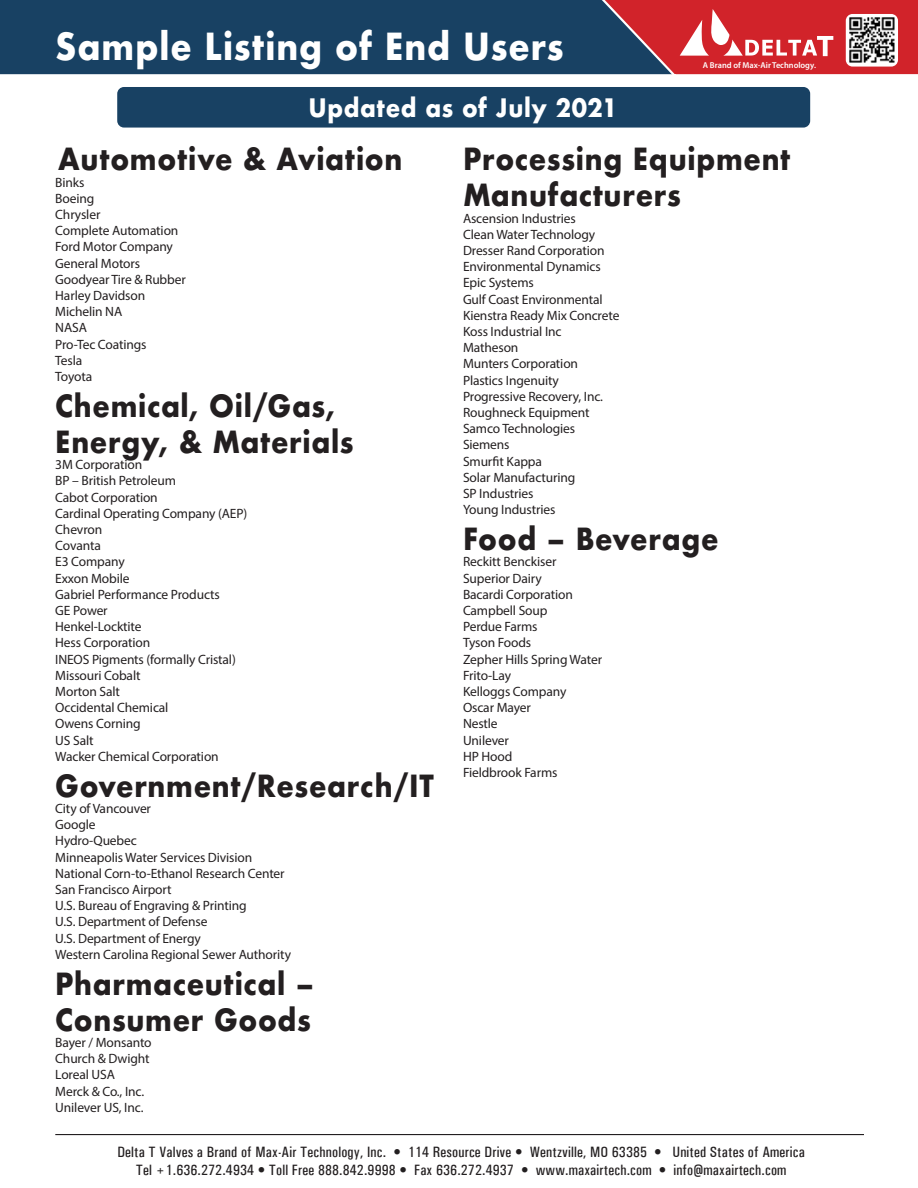
<style>
.page{position:relative;width:918px;height:1188px;background:#fff}
.page>*{position:absolute;margin:0;border:0;box-sizing:border-box;transform-origin:0 0}
.Page_Header{font:700 36.3px "Futura";letter-spacing:.025em;color:#fff;scale:.91 1}
.Paragraph_Style_4{font:700 29.7px/36px "Futura";letter-spacing:.025em;color:#231f20;scale:.91 1}
.Action{font:700 29.7px/36px "Futura";letter-spacing:.025em;color:#231f20;scale:.91 1}
.Action-2{font:700 24.75px "Futura";letter-spacing:.025em;color:#fff;scale:.91 1}
.Table_Style{font:500 condensed 15px "Univers";letter-spacing:.01em;color:#231f20}
.Paragraph_Style_4-2{font:13.5px "Myriad Pro";letter-spacing:-.01em;color:#231f20}
.Action-3{font:13.5px "Myriad Pro";letter-spacing:-.01em;color:#231f20}
.t1{font:600 8.55px "Myriad Pro";color:#fff}
</style>
<div class="page">
<div style="left:0;top:0;width:518px;height:75px;background:#184163"></div>
<svg style="left:518px;top:0;width:400px;height:75px;background:#994654"></svg>
<hr style="left:55px;top:1134px;width:809px;height:1px;background:#231f20">
<div style="left:117px;top:87px;width:693px;height:41px;background:#184163;border-radius:7px"></div>
<p class="Page_Header" style="left:55px;top:20px;width:560px">Sample Listing of End Users</p>
<p class="Action-2" style="left:308px;top:89px;width:341px">Updated as of July 2021</p>
<p class="t1" style="left:703px;top:59px;width:115px">A Brand of Max-Air Technology.</p>
<p class="Action" style="left:58px;top:141px;width:380px">Automotive &amp; Aviation</p>
<p class="Paragraph_Style_4-2" style="left:55px;top:174px;width:31px">Binks</p>
<p class="Paragraph_Style_4-2" style="left:55px;top:190px;width:41px">Boeing</p>
<p class="Paragraph_Style_4-2" style="left:55px;top:206px;width:47px">Chrysler</p>
<p class="Paragraph_Style_4-2" style="left:55px;top:222px;width:125px">Complete Automation</p>
<p class="Paragraph_Style_4-2" style="left:55px;top:239px;width:119px">Ford Motor Company</p>
<p class="Paragraph_Style_4-2" style="left:55px;top:255px;width:86px">General Motors</p>
<p class="Paragraph_Style_4-2" style="left:55px;top:271px;width:132px">Goodyear Tire &amp; Rubber</p>
<p class="Paragraph_Style_4-2" style="left:55px;top:287px;width:91px">Harley Davidson</p>
<p class="Paragraph_Style_4-2" style="left:55px;top:303px;width:68px">Michelin NA</p>
<p class="Paragraph_Style_4-2" style="left:55px;top:320px;width:33px">NASA</p>
<p class="Paragraph_Style_4-2" style="left:55px;top:336px;width:93px">Pro-Tec Coatings</p>
<p class="Paragraph_Style_4-2" style="left:55px;top:352px;width:29px">Tesla</p>
<p class="Paragraph_Style_4-2" style="left:55px;top:368px;width:39px">Toyota</p>
<p class="Paragraph_Style_4" style="left:55px;top:388px;width:309px">Chemical, Oil/Gas,</p>
<p class="Action" style="left:55px;top:424px;width:329px">Energy, &amp; Materials</p>
<p class="Paragraph_Style_4-2" style="left:55px;top:456px;width:88px">3M Corporation</p>
<p class="Paragraph_Style_4-2" style="left:55px;top:473px;width:122px">BP – British Petroleum</p>
<p class="Paragraph_Style_4-2" style="left:55px;top:489px;width:104px">Cabot Corporation</p>
<p class="Paragraph_Style_4-2" style="left:55px;top:505px;width:193px">Cardinal Operating Company (AEP)</p>
<p class="Paragraph_Style_4-2" style="left:55px;top:521px;width:48px">Chevron</p>
<p class="Paragraph_Style_4-2" style="left:55px;top:537px;width:47px">Covanta</p>
<p class="Paragraph_Style_4-2" style="left:55px;top:554px;width:71px">E3 Company</p>
<p class="Paragraph_Style_4-2" style="left:55px;top:570px;width:76px">Exxon Mobile</p>
<p class="Paragraph_Style_4-2" style="left:55px;top:586px;width:166px">Gabriel Performance Products</p>
<p class="Paragraph_Style_4-2" style="left:55px;top:602px;width:54px">GE Power</p>
<p class="Paragraph_Style_4-2" style="left:55px;top:618px;width:88px">Henkel-Locktite</p>
<p class="Paragraph_Style_4-2" style="left:55px;top:635px;width:97px">Hess Corporation</p>
<p class="Paragraph_Style_4-2" style="left:55px;top:651px;width:182px">INEOS Pigments (formally Cristal)</p>
<p class="Paragraph_Style_4-2" style="left:55px;top:667px;width:87px">Missouri Cobalt</p>
<p class="Paragraph_Style_4-2" style="left:55px;top:683px;width:66px">Morton Salt</p>
<p class="Paragraph_Style_4-2" style="left:55px;top:699px;width:115px">Occidental Chemical</p>
<p class="Paragraph_Style_4-2" style="left:55px;top:716px;width:87px">Owens Corning</p>
<p class="Paragraph_Style_4-2" style="left:55px;top:732px;width:40px">US Salt</p>
<p class="Paragraph_Style_4-2" style="left:55px;top:748px;width:165px">Wacker Chemical Corporation</p>
<p class="Paragraph_Style_4" style="left:55px;top:768px;width:417px">Government/Research/IT</p>
<p class="Action-3" style="left:55px;top:800px;width:97px">City of Vancouver</p>
<p class="Action-3" style="left:55px;top:816px;width:42px">Google</p>
<p class="Paragraph_Style_4-2" style="left:55px;top:833px;width:83px">Hydro-Quebec</p>
<p class="Paragraph_Style_4-2" style="left:55px;top:849px;width:198px">Minneapolis Water Services Division</p>
<p class="Paragraph_Style_4-2" style="left:55px;top:865px;width:231px">National Corn-to-Ethanol Research Center</p>
<p class="Paragraph_Style_4-2" style="left:55px;top:881px;width:118px">San Francisco Airport</p>
<p class="Paragraph_Style_4-2" style="left:55px;top:897px;width:193px">U.S. Bureau of Engraving &amp; Printing</p>
<p class="Paragraph_Style_4-2" style="left:55px;top:914px;width:154px">U.S. Department of Defense</p>
<p class="Paragraph_Style_4-2" style="left:55px;top:930px;width:147px">U.S. Department of Energy</p>
<p class="Paragraph_Style_4-2" style="left:55px;top:946px;width:237px">Western Carolina Regional Sewer Authority</p>
<p class="Action" style="left:55px;top:966px;width:286px">Pharmaceutical –<br>Consumer Goods</p>
<p class="Paragraph_Style_4-2" style="left:55px;top:1034px;width:98px">Bayer / Monsanto</p>
<p class="Paragraph_Style_4-2" style="left:55px;top:1050px;width:96px">Church &amp; Dwight</p>
<p class="Paragraph_Style_4-2" style="left:55px;top:1067px;width:61px">Loreal USA</p>
<p class="Paragraph_Style_4-2" style="left:55px;top:1083px;width:90px">Merck &amp; Co., Inc.</p>
<p class="Paragraph_Style_4-2" style="left:55px;top:1099px;width:90px">Unilever US, Inc.</p>
<p class="Paragraph_Style_4" style="left:463px;top:141px;width:361px">Processing Equipment<br>Manufacturers</p>
<p class="Action-3" style="left:463px;top:210px;width:114px">Ascension Industries</p>
<p class="Action-3" style="left:463px;top:226px;width:134px">Clean Water Technology</p>
<p class="Action-3" style="left:463px;top:242px;width:143px">Dresser Rand Corporation</p>
<p class="Action-3" style="left:463px;top:258px;width:139px">Environmental Dynamics</p>
<p class="Action-3" style="left:463px;top:275px;width:72px">Epic Systems</p>
<p class="Action-3" style="left:463px;top:291px;width:141px">Gulf Coast Environmental</p>
<p class="Action-3" style="left:463px;top:307px;width:158px">Kienstra Ready Mix Concrete</p>
<p class="Action-3" style="left:463px;top:323px;width:100px">Koss Industrial Inc</p>
<p class="Action-3" style="left:463px;top:339px;width:57px">Matheson</p>
<p class="Action-3" style="left:463px;top:356px;width:117px">Munters Corporation</p>
<p class="Action-3" style="left:463px;top:372px;width:97px">Plastics Ingenuity</p>
<p class="Action-3" style="left:463px;top:388px;width:141px">Progressive Recovery, Inc.</p>
<p class="Action-3" style="left:463px;top:404px;width:128px">Roughneck Equipment</p>
<p class="Action-3" style="left:463px;top:420px;width:114px">Samco Technologies</p>
<p class="Action-3" style="left:463px;top:437px;width:48px">Siemens</p>
<p class="Action-3" style="left:463px;top:453px;width:80px">Smurfit Kappa</p>
<p class="Action-3" style="left:463px;top:469px;width:114px">Solar Manufacturing</p>
<p class="Action-3" style="left:463px;top:485px;width:72px">SP Industries</p>
<p class="Action-3" style="left:463px;top:501px;width:94px">Young Industries</p>
<p class="Paragraph_Style_4" style="left:463px;top:521px;width:282px">Food – Beverage</p>
<p class="Paragraph_Style_4-2" style="left:463px;top:554px;width:95px">Reckitt Benckiser</p>
<p class="Paragraph_Style_4-2" style="left:463px;top:570px;width:80px">Superior Dairy</p>
<p class="Paragraph_Style_4-2" style="left:463px;top:586px;width:111px">Bacardi Corporation</p>
<p class="Paragraph_Style_4-2" style="left:463px;top:602px;width:86px">Campbell Soup</p>
<p class="Paragraph_Style_4-2" style="left:463px;top:618px;width:76px">Perdue Farms</p>
<p class="Paragraph_Style_4-2" style="left:463px;top:635px;width:70px">Tyson Foods</p>
<p class="Paragraph_Style_4-2" style="left:463px;top:651px;width:141px">Zepher Hills Spring Water</p>
<p class="Paragraph_Style_4-2" style="left:463px;top:667px;width:50px">Frito-Lay</p>
<p class="Paragraph_Style_4-2" style="left:463px;top:683px;width:105px">Kelloggs Company</p>
<p class="Paragraph_Style_4-2" style="left:463px;top:699px;width:69px">Oscar Mayer</p>
<p class="Paragraph_Style_4-2" style="left:463px;top:716px;width:36px">Nestle</p>
<p class="Paragraph_Style_4-2" style="left:463px;top:732px;width:47px">Unilever</p>
<p class="Paragraph_Style_4-2" style="left:463px;top:748px;width:51px">HP Hood</p>
<p class="Paragraph_Style_4-2" style="left:463px;top:764px;width:96px">Fieldbrook Farms</p>
<p class="Table_Style" style="left:117px;top:1143px;width:689px">Delta T Valves a Brand of Max-Air Technology, Inc. • 114 Resource Drive • Wentzville, MO 63385 • United States of America</p>
<p class="Table_Style" style="left:136px;top:1161px;width:652px">Tel +1.636.272.4934 • Toll Free 888.842.9998 • Fax 636.272.4937 • www.maxairtech.com • info@maxairtech.com</p>
</div>
